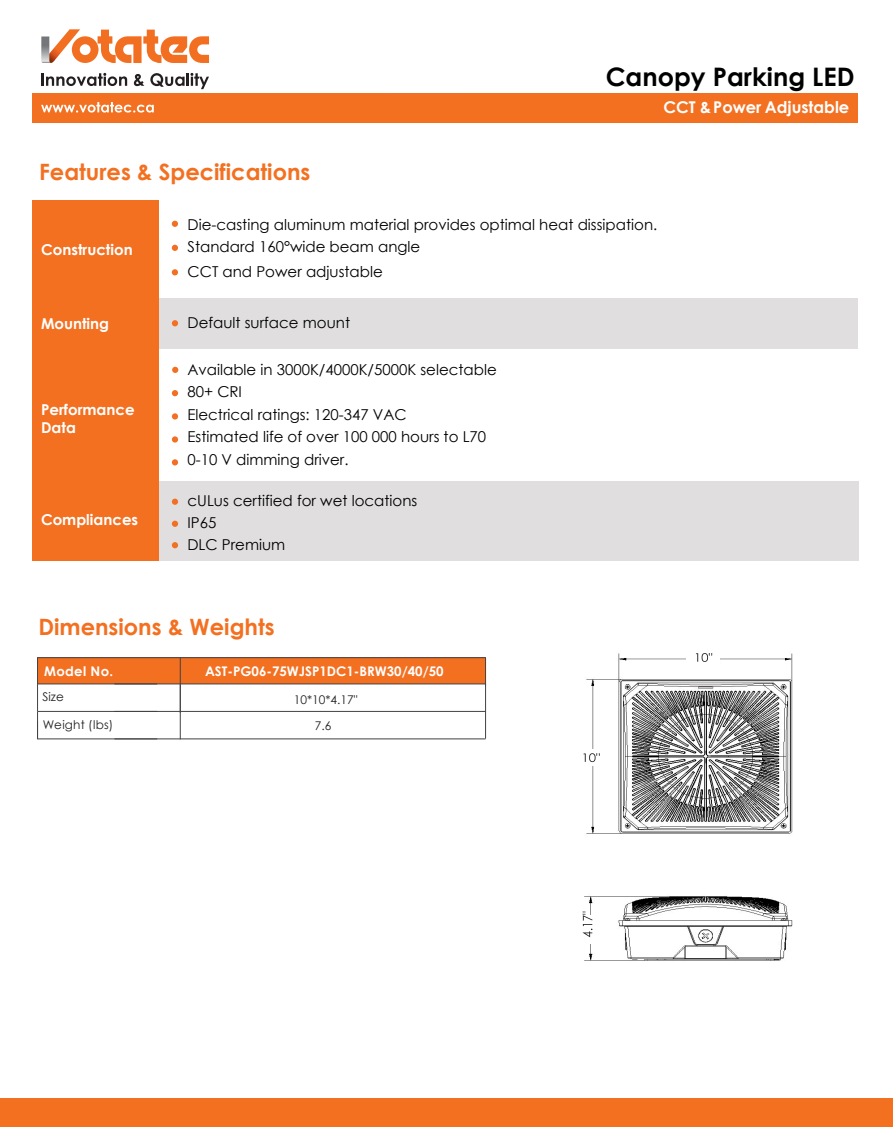
<style>
.page{position:relative;width:893px;height:1127px;background:#fff}
.page>*{position:absolute;margin:0;border:0;box-sizing:border-box;transform-origin:0 0}
.t1{font:700 25.5px "Century Gothic";color:#000}
.t2{font:700 22.5px "Century Gothic";color:#f37021}
.t3{font:700 16.2px "Century Gothic";color:#fff}
.t4{font:15px/22.5px "Century Gothic";color:#000}
.t5{font:700 15px/18px "Century Gothic";color:#fff}
.t6{font:700 13.2px "Century Gothic";color:#fff}
.t7{font:12px "Century Gothic";letter-spacing:.005em;color:#231f20}
</style>
<div class="page">
<div style="left:151px;top:298px;width:707px;height:50px;background:#e0dede"></div>
<div style="left:140px;top:481px;width:718px;height:79px;background:#e0dede"></div>
<div style="left:33px;top:200px;width:126px;height:361px;background:#f37021"></div>
<div style="left:0;top:1098px;width:893px;height:29px;background:#f37021"></div>
<div style="left:32px;top:94px;width:826px;height:29px;background:#f37021"></div>
<svg style="left:41px;top:29px;width:168px;height:34px"></svg>
<svg style="left:32px;top:73px;width:826px;height:21px"></svg>
<svg style="left:41px;top:102px;width:113px;height:11px"></svg>
<svg style="left:172px;top:221px;width:6px;height:6px"></svg>
<svg style="left:172px;top:245px;width:6px;height:6px"></svg>
<svg style="left:172px;top:269px;width:6px;height:6px"></svg>
<svg style="left:172px;top:367px;width:6px;height:6px"></svg>
<svg style="left:172px;top:390px;width:6px;height:6px"></svg>
<svg style="left:172px;top:413px;width:6px;height:6px"></svg>
<svg style="left:172px;top:436px;width:6px;height:6px"></svg>
<svg style="left:172px;top:459px;width:6px;height:6px"></svg>
<svg style="left:172px;top:499px;width:6px;height:6px"></svg>
<svg style="left:172px;top:521px;width:6px;height:6px"></svg>
<svg style="left:172px;top:542px;width:6px;height:6px"></svg>
<svg style="left:172px;top:320px;width:6px;height:6px"></svg>
<div style="left:37px;top:658px;width:449px;height:26px;background:#f37021"></div>
<hr style="left:37px;top:683px;width:120px;height:1px;background:#424245">
<hr style="left:114px;top:684px;width:372px;height:1px;background:#424245">
<hr style="left:37px;top:657px;width:449px;height:1px;background:#424245">
<hr style="left:37px;top:711px;width:120px;height:1px;background:#424245">
<svg style="left:485px;top:658px;width:1px;height:80px"></svg>
<hr style="left:114px;top:711px;width:372px;height:1px;background:#424245">
<hr style="left:37px;top:738px;width:120px;height:1px;background:#424245">
<hr style="left:114px;top:738px;width:372px;height:1px;background:#424245">
<hr style="left:180px;top:684px;width:1px;height:55px;background:#424245">
<hr style="left:180px;top:658px;width:1px;height:55px;background:#424245">
<svg style="left:37px;top:658px;width:1px;height:80px"></svg>
<img style="left:582px;top:653px;width:211px;height:308px">
<div style="left:686px;top:650px;width:33px;height:17px;background:#fff"></div>
<div style="left:574px;top:749px;width:31px;height:17px;background:#fff"></div>
<div style="left:566px;top:915px;width:39px;height:28px;background:#fff"></div>
<svg style="left:583px;top:911px;width:9px;height:26px"></svg>
<svg style="left:583px;top:753px;width:17px;height:9px"></svg>
<svg style="left:696px;top:653px;width:16px;height:9px"></svg>
<h1 class="t1" style="left:606px;top:57px;width:250px">Canopy Parking LED</h1>
<h2 class="t2" style="left:39px;top:155px;width:273px">Features &amp; Specifications</h2>
<p class="t3" style="left:663px;top:95px;width:187px">CCT &amp;Power Adjustable</p>
<p class="t5" style="left:41px;top:240px;width:93px">Construction</p>
<p class="t5" style="left:41px;top:314px;width:70px">Mounting</p>
<p class="t5" style="left:41px;top:400px;width:95px">Performance<br>Data</p>
<p class="t5" style="left:41px;top:510px;width:99px">Compliances</p>
<p class="t4" style="left:188px;top:213px;width:471px">Die-casting aluminum material provides optimal heat dissipation.<br>Standard 160°wide beam angle</p>
<p class="t4" style="left:188px;top:260px;width:197px">CCT and Power adjustable</p>
<p class="t4" style="left:188px;top:311px;width:164px">Default surface mount</p>
<p class="t4" style="left:187px;top:358px;width:311px">Available in 3000K/4000K/5000K selectable<br>80+ CRI<br>Electrical ratings: 120-347 VAC<br>Estimated life of over 100 000 hours to L70<br>0-10 V dimming driver.</p>
<p class="t4" style="left:187px;top:489px;width:231px">cULus certified for wet locations<br>IP65<br>DLC Premium</p>
<h2 class="t2" style="left:38px;top:609px;width:238px">Dimensions &amp; Weights</h2>
<p class="t6" style="left:44px;top:661px;width:71px">Model No.</p>
<p class="t7" style="left:43px;top:688px;width:23px">Size</p>
<p class="t7" style="left:43px;top:716px;width:72px">Weight (lbs)</p>
<p class="t6" style="left:205px;top:661px;width:240px">AST-PG06-75WJSP1DC1-BRW30/40/50</p>
<p class="t7" style="left:294px;top:691px;width:65px">10*10*4.17"</p>
<p class="t7" style="left:315px;top:717px;width:18px">7.6</p>
</div>
